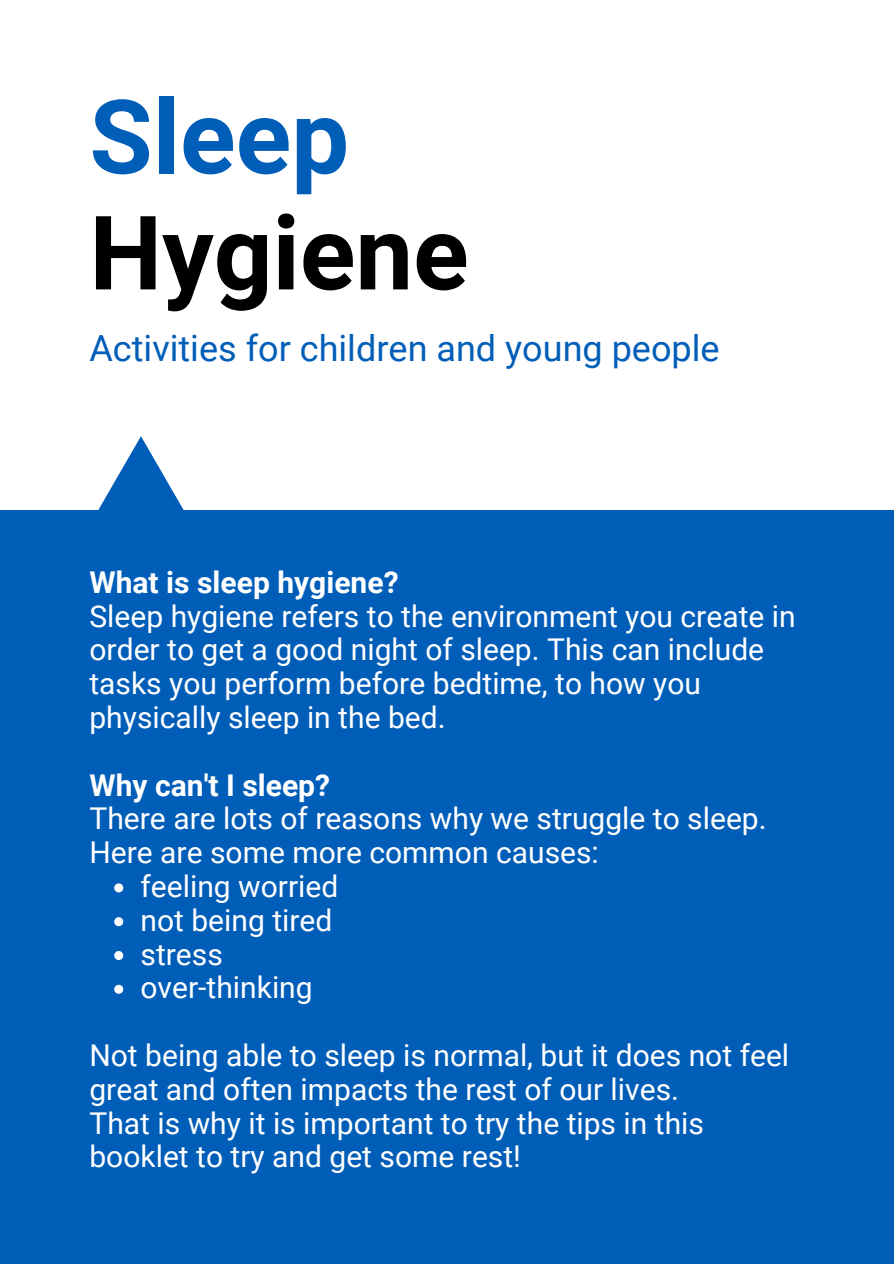
<style>
.page{position:relative;width:894px;height:1264px;background:#fff}
.page>*{position:absolute;margin:0;border:0;box-sizing:border-box;transform-origin:0 0}
.t1{font:700 102.9px "Roboto";color:#000}
.t2{font:700 102.9px "Roboto";color:#005eb8}
.t3{font:36px "Roboto";color:#005eb8}
.t4{font:30px/33.8px "Roboto";color:#fff}
.t5{font:700 30px "Roboto";color:#fff}
</style>
<div class="page">
<svg style="left:98px;top:436px;width:86px;height:74px"></svg>
<div style="left:0;top:510px;width:893px;height:753px;background:#005eb8"></div>
<svg style="left:114px;top:883px;width:9px;height:9px"></svg>
<svg style="left:114px;top:917px;width:9px;height:9px"></svg>
<svg style="left:114px;top:951px;width:9px;height:9px"></svg>
<svg style="left:114px;top:984px;width:9px;height:9px"></svg>
<h1 class="t2" style="left:89px;top:78px;width:261px">Sleep</h1>
<h1 class="t1" style="left:89px;top:194px;width:380px">Hygiene</h1>
<p class="t3" style="left:89px;top:327px;width:631px">Activities for children and young people</p>
<p class="t5" style="left:89px;top:565px;width:310px">What is sleep hygiene?</p>
<p class="t4" style="left:89px;top:599px;width:707px">Sleep hygiene refers to the environment you create in order to get a good night of sleep. This can include tasks you perform before bedtime, to how you physically sleep in the bed.</p>
<p class="t5" style="left:89px;top:767px;width:242px">Why can't I sleep?</p>
<p class="t4" style="left:89px;top:802px;width:678px">There are lots of reasons why we struggle to sleep.<br>Here are some more common causes:</p>
<p class="t4" style="left:140px;top:869px;width:199px">feeling worried not being tired stress over-thinking</p>
<p class="t4" style="left:89px;top:1038px;width:701px">Not being able to sleep is normal, but it does not feel great and often impacts the rest of our lives.<br>That is why it is important to try the tips in this booklet to try and get some rest!</p>
</div>
